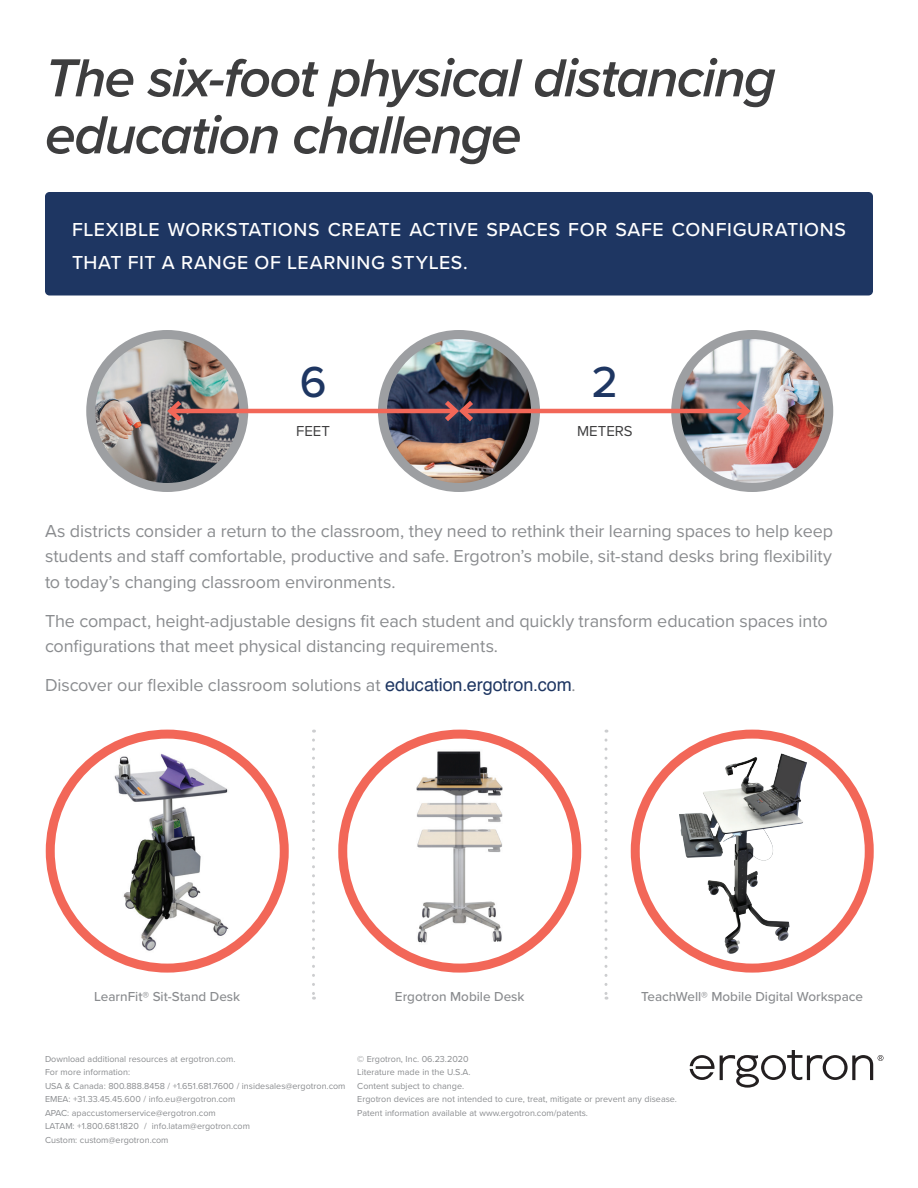
<style>
.page{position:relative;width:918px;height:1188px;background:#fff}
.page>*{position:absolute;margin:0;border:0;box-sizing:border-box;transform-origin:0 0}
.t1{font:italic 600 55.5px/57px "Proxima Nova";letter-spacing:-.03em;color:#3e3e3f}
.t2{font:500 45px "Proxima Nova";color:#1e3662}
.t3{font:500 19.5px/33px "Proxima Nova";letter-spacing:.035em;color:#fff}
.t4{font:18px/25.5px "Proxima Nova";letter-spacing:-.005em;color:#8a8c8f;text-align:justify}
.t5{font:15px "Proxima Nova";color:#3e3e3f}
.t6{font:500 13.5px "Proxima Nova";color:#8a8c8f}
.t7{font:9px/13.5px "Proxima Nova";color:#8a8c8f}
.s1{font-family:"Helvetica";color:#1e3662}
</style>
<div class="page">
<div style="left:45px;top:192px;width:828px;height:104px;background:#1e3662;border-radius:4px"></div>
<img style="left:91px;top:336px;width:153px;height:152px">
<div style="left:86px;top:330px;width:162px;height:162px;border:9px solid #9d9fa2;border-radius:50%"></div>
<img style="left:382px;top:338px;width:154px;height:147px">
<div style="left:378px;top:330px;width:162px;height:162px;border:9px solid #9d9fa2;border-radius:50%"></div>
<img style="left:676px;top:338px;width:153px;height:146px">
<div style="left:671px;top:330px;width:162px;height:162px;border:9px solid #9d9fa2;border-radius:50%"></div>
<hr style="left:171px;top:409px;width:285px;height:4px;background:#f26758">
<svg style="left:164px;top:396px;width:22px;height:30px"></svg>
<hr style="left:462px;top:409px;width:285px;height:4px;background:#f26758">
<svg style="left:440px;top:396px;width:38px;height:30px"></svg>
<svg style="left:732px;top:396px;width:22px;height:30px"></svg>
<svg style="left:690px;top:1050px;width:193px;height:38px"></svg>
<svg style="left:50px;top:734px;width:234px;height:234px"></svg>
<img style="left:99px;top:742px;width:148px;height:215px">
<div style="left:46px;top:730px;width:243px;height:243px;border:9px solid #f26758;border-radius:50%"></div>
<img style="left:344px;top:730px;width:227px;height:233px">
<div style="left:338px;top:730px;width:243px;height:243px;border:9px solid #f26758;border-radius:50%"></div>
<svg style="left:635px;top:734px;width:234px;height:234px"></svg>
<img style="left:679px;top:753px;width:102px;height:105px">
<div style="left:631px;top:730px;width:243px;height:243px;border:9px solid #f26758;border-radius:50%"></div>
<svg style="left:312px;top:740px;width:3px;height:260px"></svg>
<svg style="left:604px;top:740px;width:4px;height:260px"></svg>
<h1 class="t1" style="left:45px;top:48px;width:733px">The six-foot physical distancing education challenge</h1>
<h3 class="t3" style="left:72px;top:212px;width:776px">FLEXIBLE WORKSTATIONS CREATE ACTIVE SPACES FOR SAFE CONFIGURATIONS<br>THAT FIT A RANGE OF LEARNING STYLES.</h3>
<h2 class="t2" style="left:300px;top:348px;width:28px">6</h2>
<h3 class="t5" style="left:296px;top:422px;width:35px">FEET</h3>
<h2 class="t2" style="left:592px;top:348px;width:28px">2</h2>
<h3 class="t5" style="left:577px;top:422px;width:57px">METERS</h3>
<p class="t4" style="left:45px;top:518px;width:790px">As districts consider a return to the classroom, they need to rethink their learning spaces to help keep students and staff comfortable, productive and safe. Ergotron’s mobile, sit-stand desks bring flexibility to today’s changing classroom environments.</p>
<h3 class="t4" style="left:45px;top:608px;width:784px">The compact, height-adjustable designs fit each student and quickly transform education spaces into configurations that meet physical distancing requirements.</h3>
<h3 class="t4" style="left:45px;top:673px;width:532px">Discover our flexible classroom solutions at <span class="s1">education.ergotron.com</span>.</h3>
<h3 class="t6" style="left:94px;top:987px;width:148px">LearnFit® Sit-Stand Desk</h3>
<h3 class="t6" style="left:395px;top:987px;width:131px">Ergotron Mobile Desk</h3>
<h3 class="t6" style="left:641px;top:987px;width:223px">TeachWell® Mobile Digital Workspace</h3>
<p class="t7" style="left:45px;top:1052px;width:302px">Download additional resources at ergotron.com.<br>For more information:<br>USA &amp; Canada: 800.888.8458 / +1.651.681.7600 / insidesales@ergotron.com EMEA: +31.33.45.45.600 / info.eu@ergotron.com<br>APAC: apaccustomerservice@ergotron.com<br>LATAM: +1.800.681.1820 / info.latam@ergotron.com<br>Custom: custom@ergotron.com</p>
<p class="t7" style="left:357px;top:1052px;width:321px">© Ergotron, Inc. 06.23.2020<br>Literature made in the U.S.A.<br>Content subject to change.<br>Ergotron devices are not intended to cure, treat, mitigate or prevent any disease.<br>Patent information available at www.ergotron.com/patents.</p>
</div>
